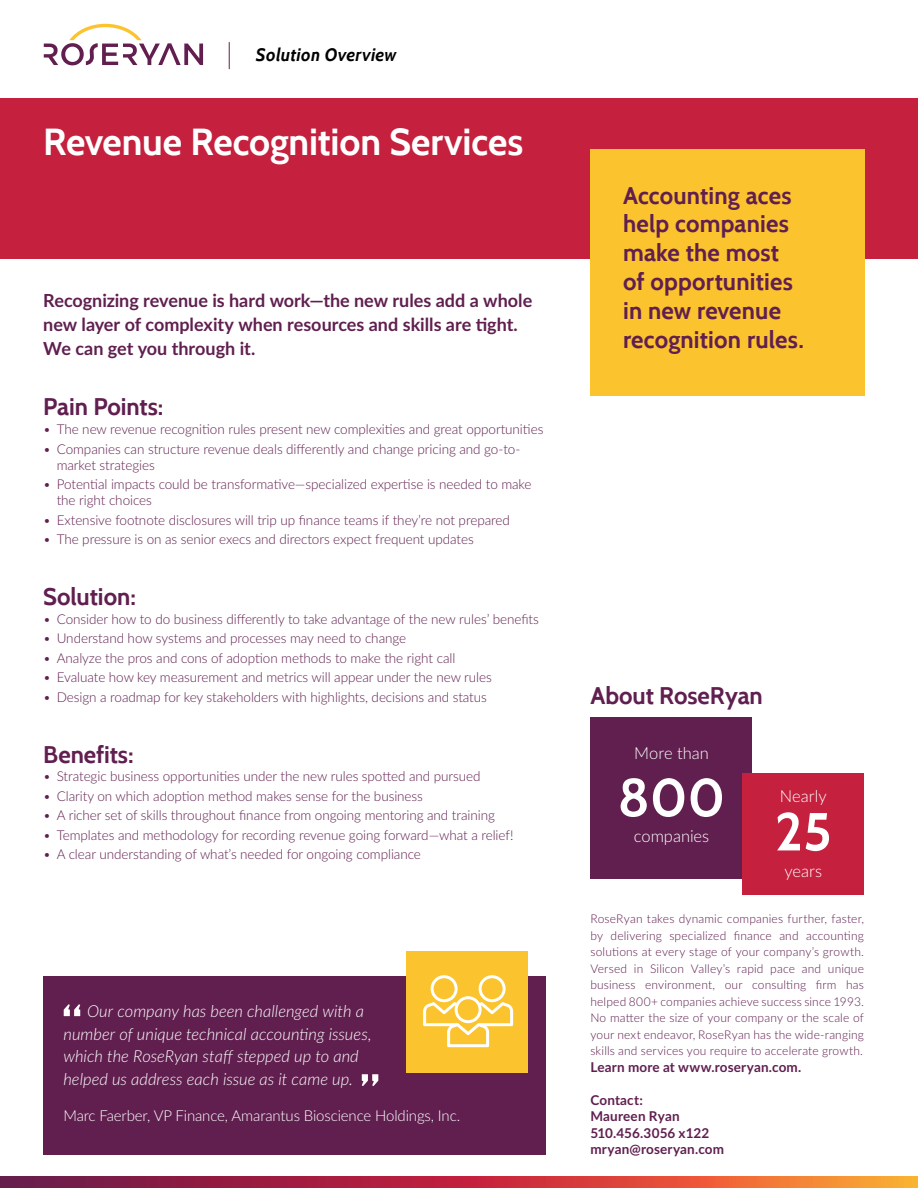
<style>
.page{position:relative;width:918px;height:1188px;background:#fff}
.page>*{position:absolute;margin:0;border:0;box-sizing:border-box;transform-origin:0 0}
.t1{font:700 53.4px "Cabin";color:#fff}
.t2{font:700 37.5px "Cabin";letter-spacing:-.005em;color:#fff}
.t3{font:700 24px/28.8px "Cabin";letter-spacing:.005em;color:#601f4f}
.t4{font:700 18px/24px "Lato";color:#601f4f}
.t5{font:italic 700 18px "Cabin";letter-spacing:.005em;color:#000}
.t6{font:italic 300 16.5px/22.5px "Lato";color:#fff}
.t7{font:300 16.5px "Lato";color:#fff}
.t8{font:300 15px "Lato";letter-spacing:-.01em;color:#fff}
.t9{font:300 13.5px/16.2px "Lato";letter-spacing:-.005em;color:#601f4f}
.t10{font:700 13.5px/16.5px "Lato";letter-spacing:.01em;color:#601f4f}
.t11{font:300 12px/16.5px "Lato";letter-spacing:.01em;color:#601f4f;text-align:justify}
</style>
<div class="page">
<svg style="left:44px;top:24px;width:159px;height:41px"></svg>
<svg style="left:0;top:1176px;width:918px;height:12px"></svg>
<svg style="left:229px;top:42px;width:1px;height:27px"></svg>
<div style="left:0;top:98px;width:918px;height:161px;background:#c5203d"></div>
<div style="left:590px;top:717px;width:162px;height:162px;background:#601f4f"></div>
<div style="left:742px;top:773px;width:122px;height:122px;background:#c5203d"></div>
<div style="left:43px;top:976px;width:503px;height:178px;background:#601f4f"></div>
<div style="left:591px;top:149px;width:274px;height:247px;background:#fbc32e"></div>
<div style="left:406px;top:951px;width:122px;height:122px;background:#fbc32e"></div>
<svg style="left:423px;top:975px;width:90px;height:72px"></svg>
<svg style="left:64px;top:1004px;width:16px;height:12px"></svg>
<svg style="left:362px;top:1074px;width:16px;height:12px"></svg>
<h3 class="t5" style="left:256px;top:44px;width:143px">Solution Overview</h3>
<h2 class="t2" style="left:43px;top:119px;width:482px">Revenue Recognition Services</h2>
<h3 class="t4" style="left:43px;top:288px;width:491px">Recognizing revenue is hard work—the new rules add a whole new layer of complexity when resources and skills are tight.<br>We can get you through it.</h3>
<h3 class="t3" style="left:43px;top:392px;width:122px">Pain Points:</h3>
<p class="t9" style="left:43px;top:421px;width:502px">• The new revenue recognition rules present new complexities and great opportunities</p>
<p class="t9" style="left:57px;top:440px;width:465px;text-indent:-14px">• Companies can structure revenue deals differently and change pricing and go-to&shy;market strategies</p>
<p class="t9" style="left:57px;top:476px;width:476px;text-indent:-14px">• Potential impacts could be transformative—specialized expertise is needed to make the right choices</p>
<p class="t9" style="left:43px;top:511px;width:468px">• Extensive footnote disclosures will trip up finance teams if they’re not prepared</p>
<p class="t9" style="left:43px;top:531px;width:432px">• The pressure is on as senior execs and directors expect frequent updates</p>
<h3 class="t3" style="left:43px;top:582px;width:94px">Solution:</h3>
<p class="t9" style="left:43px;top:611px;width:497px">• Consider how to do business differently to take advantage of the new rules’ benefits</p>
<p class="t9" style="left:43px;top:630px;width:365px">• Understand how systems and processes may need to change</p>
<p class="t9" style="left:43px;top:649px;width:414px">• Analyze the pros and cons of adoption methods to make the right call</p>
<p class="t9" style="left:43px;top:669px;width:450px">• Evaluate how key measurement and metrics will appear under the new rules</p>
<p class="t9" style="left:43px;top:688px;width:445px">• Design a roadmap for key stakeholders with highlights, decisions and status</p>
<h3 class="t3" style="left:43px;top:740px;width:92px">Benefits:</h3>
<p class="t9" style="left:43px;top:768px;width:439px">• Strategic business opportunities under the new rules spotted and pursued</p>
<p class="t9" style="left:43px;top:787px;width:381px">• Clarity on which adoption method makes sense for the business</p>
<p class="t9" style="left:43px;top:807px;width:453px">• A richer set of skills throughout finance from ongoing mentoring and training</p>
<p class="t9" style="left:43px;top:826px;width:472px">• Templates and methodology for recording revenue going forward—what a relief!</p>
<p class="t9" style="left:43px;top:846px;width:379px">• A clear understanding of what’s needed for ongoing compliance</p>
<p class="t6" style="left:63px;top:999px;width:310px;text-indent:24px">Our company has been challenged with a number of unique technical accounting issues, which the RoseRyan staff stepped up to and helped us address each issue as it came up.</p>
<p class="t8" style="left:63px;top:1105px;width:398px">Marc Faerber, VP Finance, Amarantus Bioscience Holdings, Inc.</p>
<h3 class="t3" style="left:623px;top:181px;width:183px">Accounting aces help companies make the most of opportunities in new revenue recognition rules.</h3>
<h3 class="t3" style="left:590px;top:681px;width:174px">About RoseRyan</h3>
<p class="t7" style="left:634px;top:742px;width:76px">More than</p>
<h1 class="t1" style="left:618px;top:765px;width:109px">800</h1>
<p class="t7" style="left:780px;top:784px;width:49px">Nearly</p>
<h1 class="t1" style="left:775px;top:799px;width:58px">25</h1>
<p class="t7" style="left:634px;top:825px;width:77px">companies</p>
<p class="t7" style="left:784px;top:859px;width:39px">years</p>
<p class="t11" style="left:590px;top:910px;width:275px">RoseRyan takes dynamic companies further, faster, by delivering specialized finance and accounting solutions at every stage of your company’s growth.<br>Versed in Silicon Valley’s rapid pace and unique business environment, our consulting firm has helped 800+ companies achieve success since 1993.<br>No matter the size of your company or the scale of your next endeavor, RoseRyan has the wide-ranging skills and services you require to accelerate growth.</p>
<p class="t10" style="left:590px;top:1058px;width:212px">Learn more at www.roseryan.com.</p>
<p class="t10" style="left:590px;top:1091px;width:135px">Contact:<br>Maureen Ryan<br>510.456.3056 x122 mryan@roseryan.com</p>
</div>
